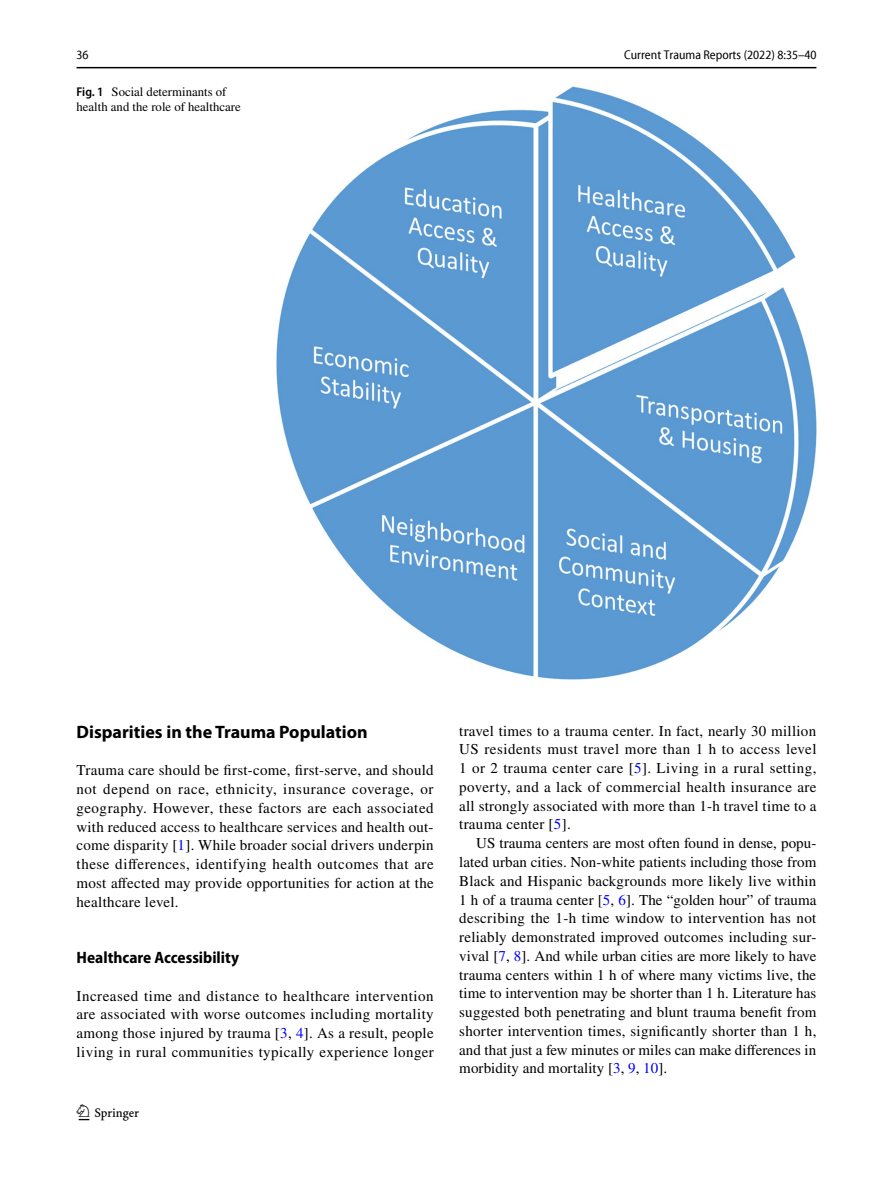
<style>
.page{position:relative;width:893px;height:1187px;background:#fff}
.page>*{position:absolute;margin:0;border:0;box-sizing:border-box;transform-origin:0 0}
.t1{font:22.5px "Springnew Regular 2";color:#000}
.t2{font:700 18px "Myriad Pro";color:#000}
.t3{font:700 semi-condensed 16.5px "Myriad Pro";color:#000}
.t4{font:15px/18.8px "STIX";letter-spacing:.02em;color:#000;text-align:justify}
.t5{font:12.75px/15px "STIX";color:#000}
.t6{font:semi-condensed 12.75px "Myriad Pro Unic";color:#000}
.s1{font-family:"Myriad Pro";font-weight:600;font-stretch:semi-condensed}
.s2{color:#00f}
</style>
<div class="page">
<hr style="left:77px;top:67px;width:739px;height:1px;background:#000">
<img style="left:276px;top:87px;width:540px;height:592px">
<p class="t6" style="left:77px;top:50px;width:14px">36</p>
<p class="t6" style="left:624px;top:50px;width:194px">Current Trauma Reports (2022) 8:35–40</p>
<p class="t5" style="left:77px;top:85px;width:166px"><span class="s1">Fig. 1</span> Social determinants of health and the role of healthcare</p>
<p class="t2" style="left:77px;top:720px;width:293px">Disparities in the Trauma Population</p>
<p class="t4" style="left:77px;top:762px;width:359px">Trauma care should be first-come, first-serve, and should not depend on race, ethnicity, insurance coverage, or geography. However, these factors are each associated with reduced access to healthcare services and health out&shy;come disparity [<span class="s2">1</span>]. While broader social drivers underpin these differences, identifying health outcomes that are most affected may provide opportunities for action at the healthcare level.</p>
<p class="t3" style="left:77px;top:948px;width:164px">Healthcare Accessibility</p>
<p class="t4" style="left:77px;top:987px;width:359px">Increased time and distance to healthcare intervention are associated with worse outcomes including mortality among those injured by trauma [<span class="s2">3</span>, <span class="s2">4</span>]. As a result, people living in rural communities typically experience longer</p>
<h1 class="t1" style="left:79px;top:1104px;width:62px">1 3</h1>
<p class="t4" style="left:459px;top:722px;width:359px">travel times to a trauma center. In fact, nearly 30 million US residents must travel more than 1 h to access level 1 or 2 trauma center care [<span class="s2">5</span>]. Living in a rural setting, poverty, and a lack of commercial health insurance are all strongly associated with more than 1-h travel time to a trauma center [<span class="s2">5</span>].</p>
<p class="t4" style="left:459px;top:834px;width:359px;text-indent:17px">US trauma centers are most often found in dense, popu&shy;lated urban cities. Non-white patients including those from Black and Hispanic backgrounds more likely live within 1 h of a trauma center [<span class="s2">5</span>, <span class="s2">6</span>]. The “golden hour” of trauma describing the 1-h time window to intervention has not reliably demonstrated improved outcomes including sur&shy;vival [<span class="s2">7</span>, <span class="s2">8</span>]. And while urban cities are more likely to have trauma centers within 1 h of where many victims live, the time to intervention may be shorter than 1 h. Literature has suggested both penetrating and blunt trauma benefit from shorter intervention times, significantly shorter than 1 h, and that just a few minutes or miles can make differences in morbidity and mortality [<span class="s2">3</span>, <span class="s2">9</span>, <span class="s2">10</span>].</p>
</div>
